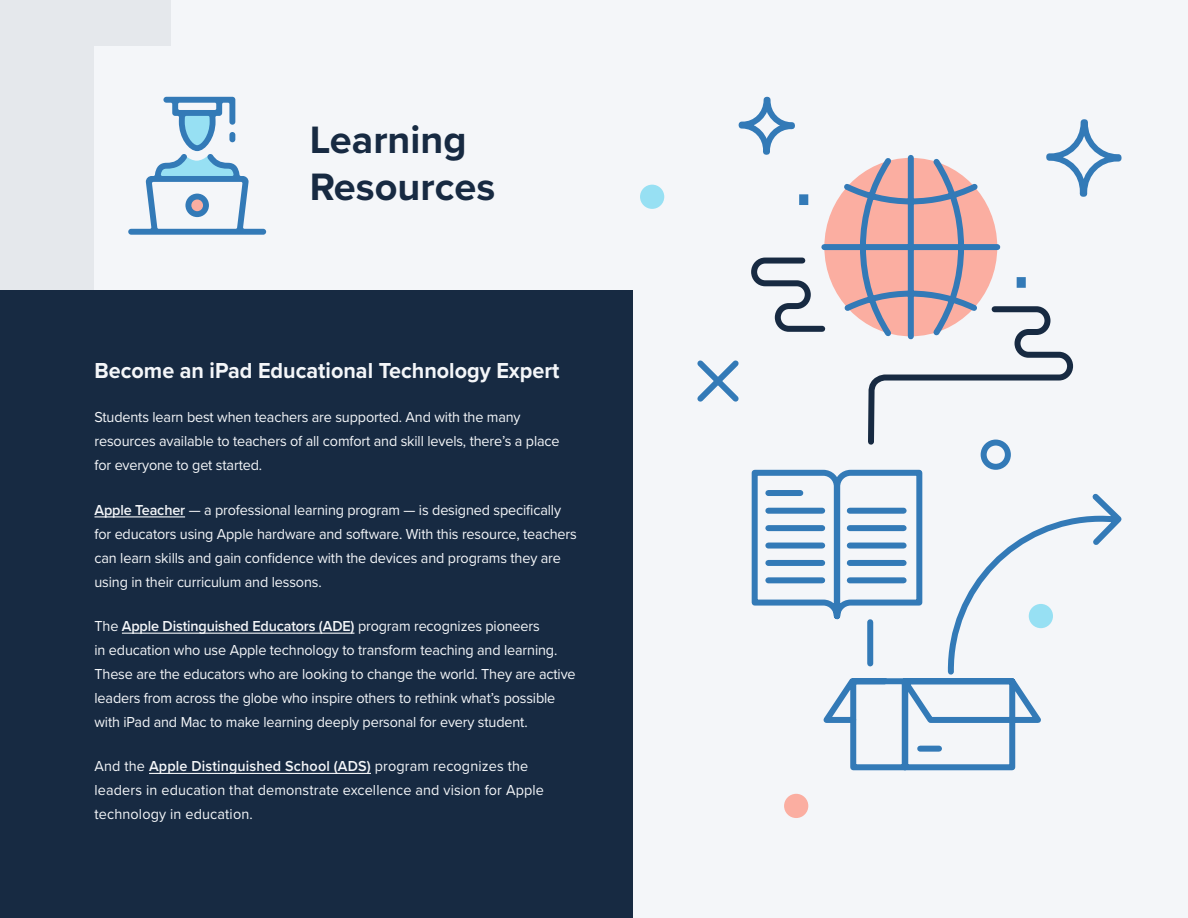
<style>
.page{position:relative;width:1188px;height:918px;background:#f4f6f9}
.page>*{position:absolute;margin:0;border:0;box-sizing:border-box;transform-origin:0 0}
.t1{font:700 39.6px/47.5px "Proxima Nova";color:#172a42}
.t2{font:700 22.5px "Proxima Nova";color:#f4f6f9;scale:.96 1}
.t3{font:15px/24px "Proxima Nova";letter-spacing:-.01em;color:#f4f6f9;scale:.96 1}
.t4{font:15px/24px "Proxima Nova";letter-spacing:.01em;color:#f4f6f9;scale:.96 1}
.s1{font-weight:600}
</style>
<div class="page">
<div style="left:0;top:0;width:171px;height:918px;background:#e5e8ec"></div>
<div style="left:94px;top:47px;width:382px;height:244px;background:#f4f6f9"></div>
<div style="left:0;top:291px;width:632px;height:627px;background:#172a42"></div>
<hr style="left:94px;top:516px;width:91px;height:1px;background:#f4f6f9">
<hr style="left:122px;top:633px;width:232px;height:1px;background:#f4f6f9">
<hr style="left:149px;top:773px;width:222px;height:1px;background:#f4f6f9">
<svg style="left:823px;top:527px;width:220px;height:244px"></svg>
<svg style="left:798px;top:469px;width:127px;height:153px"></svg>
<svg style="left:738px;top:96px;width:60px;height:722px"></svg>
<svg style="left:748px;top:255px;width:295px;height:193px"></svg>
<svg style="left:818px;top:154px;width:185px;height:188px"></svg>
<div style="left:799px;top:194px;width:9px;height:11px;background:#337ab7"></div>
<div style="left:1017px;top:277px;width:9px;height:11px;background:#337ab7"></div>
<svg style="left:1043px;top:119px;width:79px;height:509px"></svg>
<svg style="left:697px;top:355px;width:47px;height:52px"></svg>
<div style="left:867px;top:622px;width:6px;height:41px;background:#337ab7"></div>
<div style="left:981px;top:440px;width:30px;height:30px;border:6px solid #337ab7;border-radius:50%"></div>
<div style="left:784px;top:794px;width:24px;height:24px;background:#fbaea1;border-radius:50%"></div>
<div style="left:1029px;top:604px;width:24px;height:24px;background:#97e0f3;border-radius:50%"></div>
<div style="left:640px;top:185px;width:24px;height:24px;background:#97e0f3;border-radius:50%"></div>
<svg style="left:128px;top:97px;width:138px;height:138px"></svg>
<div style="left:229px;top:132px;width:6px;height:10px;background:#337ab7;border-radius:3px"></div>
<p class="t1" style="left:310px;top:115px;width:187px">Learning<br>Resources</p>
<p class="t2" style="left:94px;top:354px;width:486px">Become an iPad Educational Technology Expert</p>
<p class="t3" style="left:94px;top:405px;width:486px">Students learn best when teachers are supported. And with the many resources available to teachers of all comfort and skill levels, there’s a place for everyone to get started.</p>
<p class="t3" style="left:94px;top:497px;width:504px"><span class="s1">Apple Teacher</span> — a professional learning program — is designed specifically for educators using Apple hardware and software. With this resource, teachers can learn skills and gain confidence with the devices and programs they are using in their curriculum and lessons.</p>
<p class="t3" style="left:94px;top:613px;width:503px">The <span class="s1">Apple Distinguished Educators (ADE)</span> program recognizes pioneers<br>in education who use Apple technology to transform teaching and learning.<br>These are the educators who are looking to change the world. They are active leaders from across the globe who inspire others to rethink what’s possible with iPad and Mac to make learning deeply personal for every student.</p>
<p class="t4" style="left:94px;top:754px;width:470px">And the <span class="s1">Apple Distinguished School (ADS)</span> program recognizes the leaders in education that demonstrate excellence and vision for Apple technology in education.</p>
</div>
